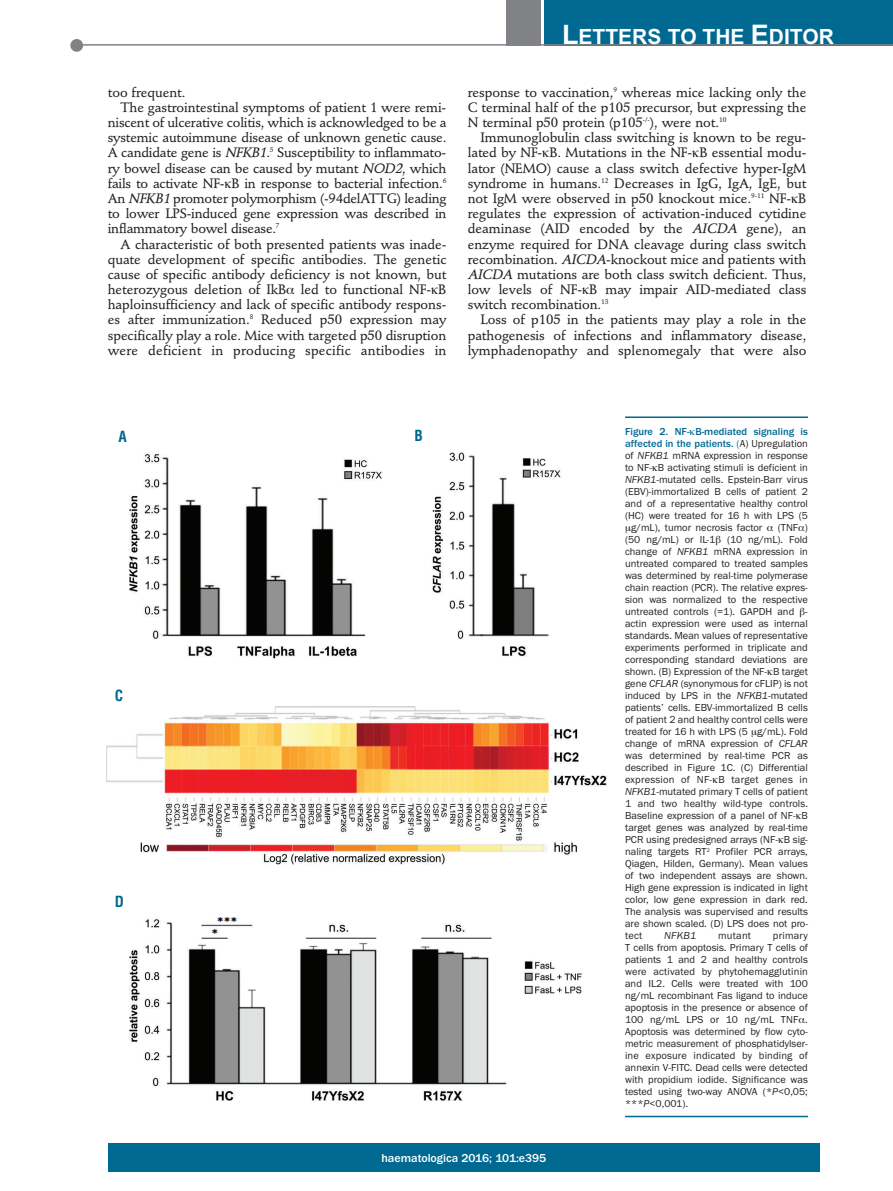
<style>
.page{position:relative;width:893px;height:1191px;background:#fff}
.page>*{position:absolute;margin:0;border:0;box-sizing:border-box;transform-origin:0 0}
.t1{font:700 21px "Arial";color:#fff}
.t2{font:700 condensed 15px "Helvetica";color:#006991}
.t3{font:500 13.5px/15.1px "Stempel Schneidler";letter-spacing:-.005em;color:#231f20;text-align:justify}
.t4{font:500 13.5px "Stempel Schneidler";letter-spacing:.015em;color:#231f20}
.t5{font:500 12px "Franklin Gothic";color:#fff}
.t6{font:10.5px/12px "Franklin Gothic";color:#231f20;text-align:justify}
.t7{font:500 10.5px "Franklin Gothic";color:#006991}
.t8{font:italic 10.5px "Franklin Gothic";letter-spacing:.02em;color:#231f20}
.s1{font-style:italic}
.s2{font-size:27px}
.s3{font-weight:400}
.s4{font-weight:400;color:#231f20}
</style>
<div class="page">
<div style="left:107px;top:1143px;width:713px;height:28px;background:#006991"></div>
<div style="left:544px;top:0;width:349px;height:45px;background:#006991"></div>
<div style="left:506px;top:0;width:34px;height:45px;background:#808285"></div>
<div style="left:70px;top:39px;width:13px;height:13px;background:#808285;border-radius:50%"></div>
<hr style="left:78px;top:44px;width:815px;height:2px;background:#808285">
<img style="left:106px;top:452px;width:501px;height:649px">
<hr style="left:625px;top:416px;width:183px;height:2px;background:#006991">
<hr style="left:625px;top:1115px;width:183px;height:2px;background:#006991">
<p class="t3" style="left:108px;top:86px;width:79px">too frequent.</p>
<p class="t3" style="left:121px;top:101px;width:327px">The gastrointestinal symptoms of patient 1 were remi-</p>
<p class="t3" style="left:108px;top:116px;width:340px">niscent of ulcerative colitis, which is acknowledged to be a</p>
<p class="t3" style="left:108px;top:131px;width:340px">systemic autoimmune disease of unknown genetic cause.</p>
<p class="t3" style="left:108px;top:147px;width:340px">A candidate gene is <span class="s1">NFKB1</span>.<sup>5</sup> Susceptibility to inflammato-</p>
<p class="t3" style="left:108px;top:162px;width:340px">ry bowel disease can be caused by mutant <span class="s1">NOD2</span>, which</p>
<p class="t3" style="left:108px;top:177px;width:340px">fails to activate NF- B in response to bacterial infection.<sup>6</sup></p>
<p class="t3" style="left:108px;top:192px;width:340px">An <span class="s1">NFKB1</span>promoter polymorphism (-94delATTG) leading</p>
<p class="t3" style="left:108px;top:207px;width:340px">to lower LPS-induced gene expression was described in</p>
<p class="t3" style="left:108px;top:222px;width:173px">inflammatory bowel disease.<sup>7</sup></p>
<p class="t3" style="left:121px;top:238px;width:327px">A characteristic of both presented patients was inade-</p>
<p class="t3" style="left:108px;top:253px;width:340px">quate development of specific antibodies. The genetic</p>
<p class="t3" style="left:108px;top:268px;width:340px">cause of specific antibody deficiency is not known, but</p>
<p class="t3" style="left:108px;top:283px;width:340px">heterozygous deletion of IkB led to functional NF- B</p>
<p class="t3" style="left:108px;top:298px;width:340px">haploinsufficiency and lack of specific antibody respons-</p>
<p class="t3" style="left:108px;top:313px;width:340px">es after immunization.<sup>8</sup> Reduced p50 expression may</p>
<p class="t3" style="left:108px;top:329px;width:340px">specifically play a role. Mice with targeted p50 disruption</p>
<p class="t4" style="left:108px;top:345px;width:340px">were deficient in producing specific antibodies in</p>
<h1 class="t1" style="left:562px;top:25px;width:273px"><span class="s2">L</span>ETTERS TO THE <span class="s2">E</span>DITOR</h1>
<p class="t3" style="left:468px;top:86px;width:340px">response to vaccination,<sup>9</sup> whereas mice lacking only the C terminal half of the p105 precursor, but expressing the N terminal p50 protein (p105<sup>-/-</sup>), were not.<sup>10</sup></p>
<p class="t3" style="left:468px;top:131px;width:340px;text-indent:13px">Immunoglobulin class switching is known to be regu&shy;lated by NF- B. Mutations in the NF- B essential modu&shy;lator (NEMO) cause a class switch defective hyper-IgM syndrome in humans.<sup>12</sup> Decreases in IgG, IgA, IgE, but not IgM were observed in p50 knockout mice.<sup>9-11</sup> NF- B regulates the expression of activation-induced cytidine deaminase (AID encoded by the <span class="s1">AICDA</span> gene), an enzyme required for DNA cleavage during class switch recombination. <span class="s1">AICDA</span>-knockout mice and patients with <span class="s1">AICDA</span> mutations are both class switch deficient. Thus, low levels of NF- B may impair AID-mediated class switch recombination.<sup>13</sup></p>
<p class="t3" style="left:468px;top:313px;width:340px;text-indent:13px">Loss of p105 in the patients may play a role in the pathogenesis of infections and inflammatory disease, lymphadenopathy and splenomegaly that were also</p>
<h2 class="t2" style="left:118px;top:428px;width:10px">A</h2>
<h2 class="t2" style="left:415px;top:427px;width:10px">B</h2>
<h2 class="t2" style="left:115px;top:687px;width:10px">C</h2>
<h2 class="t2" style="left:115px;top:893px;width:11px">D</h2>
<p class="t7" style="left:625px;top:425px;width:184px">Figure 2. NF- B-mediated signaling is</p>
<p class="t7" style="left:625px;top:437px;width:184px">affected in the patients. <span class="s3">(</span><span class="s4">A) Upregulation</span></p>
<p class="t6" style="left:625px;top:449px;width:184px">of <span class="s1">NFKB1</span> mRNA expression in response</p>
<p class="t6" style="left:625px;top:461px;width:184px">to NF- B activating stimuli is deficient in</p>
<p class="t6" style="left:625px;top:473px;width:184px"><span class="s1">NFKB1</span>-mutated cells. Epstein-Barr virus</p>
<p class="t6" style="left:625px;top:485px;width:184px">(EBV)-immortalized B cells of patient 2</p>
<p class="t6" style="left:625px;top:497px;width:184px">and of a representative healthy control</p>
<p class="t6" style="left:625px;top:509px;width:184px">(HC) were treated for 16 h with LPS (5</p>
<p class="t6" style="left:631px;top:521px;width:133px">g/mL), tumor necrosis factor</p>
<p class="t6" style="left:625px;top:521px;width:184px;text-indent:153px">(TNF ) (50 ng/mL) or IL-1 (10 ng/mL). Fold change of <span class="s1">NFKB1</span> mRNA expression in untreated compared to treated samples was determined by real-time polymerase chain reaction (PCR). The relative expres&shy;sion was normalized to the respective untreated controls (=1). GAPDH and - actin expression were used as internal standards. Mean values of representative experiments performed in triplicate and corresponding standard deviations are shown. (B) Expression of the NF- B target gene <span class="s1">CFLAR</span> (synonymous for cFLIP) is not induced by LPS in the <span class="s1">NFKB1</span>-mutated patients’ cells. EBV-immortalized B cells of patient 2 and healthy control cells were treated for 16 h with LPS (5 g/mL). Fold change of mRNA expression of <span class="s1">CFLAR </span>was determined by real-time PCR as described in Figure 1C. (C) Differential expression of NF- B target genes in <span class="s1">NFKB1</span>-mutated primary T cells of patient 1 and two healthy wild-type controls.<br>Baseline expression of a panel of NF- B target genes was analyzed by real-time PCR using predesigned arrays (NF- B sig&shy;naling targets RT<sup>2</sup> Profiler PCR arrays, Qiagen, Hilden, Germany). Mean values of two independent assays are shown.<br>High gene expression is indicated in light color, low gene expression in dark red.<br>The analysis was supervised and results are shown scaled. (D) LPS does not pro&shy;tect</p>
<p class="t8" style="left:664px;top:929px;width:34px">NFKB1</p>
<p class="t6" style="left:718px;top:929px;width:34px">mutant</p>
<p class="t6" style="left:625px;top:929px;width:184px;text-indent:148px">primary T cells from apoptosis. Primary T cells of patients 1 and 2 and healthy controls were activated by phytohemagglutinin and IL2. Cells were treated with 100 ng/mL recombinant Fas ligand to induce apoptosis in the presence or absence of 100 ng/mL LPS or 10 ng/mL TNF .<br>Apoptosis was determined by flow cyto&shy;metric measurement of phosphatidylser&shy;ine exposure indicated by binding of annexin V-FITC. Dead cells were detected with propidium iodide. Significance was tested using two-way ANoVA (*<span class="s1">P</span>&lt;0,05; ***<span class="s1">P</span>&lt;0,001).</p>
<p class="t5" style="left:381px;top:1150px;width:166px">haematologica 2016; 101:e395</p>
</div>
